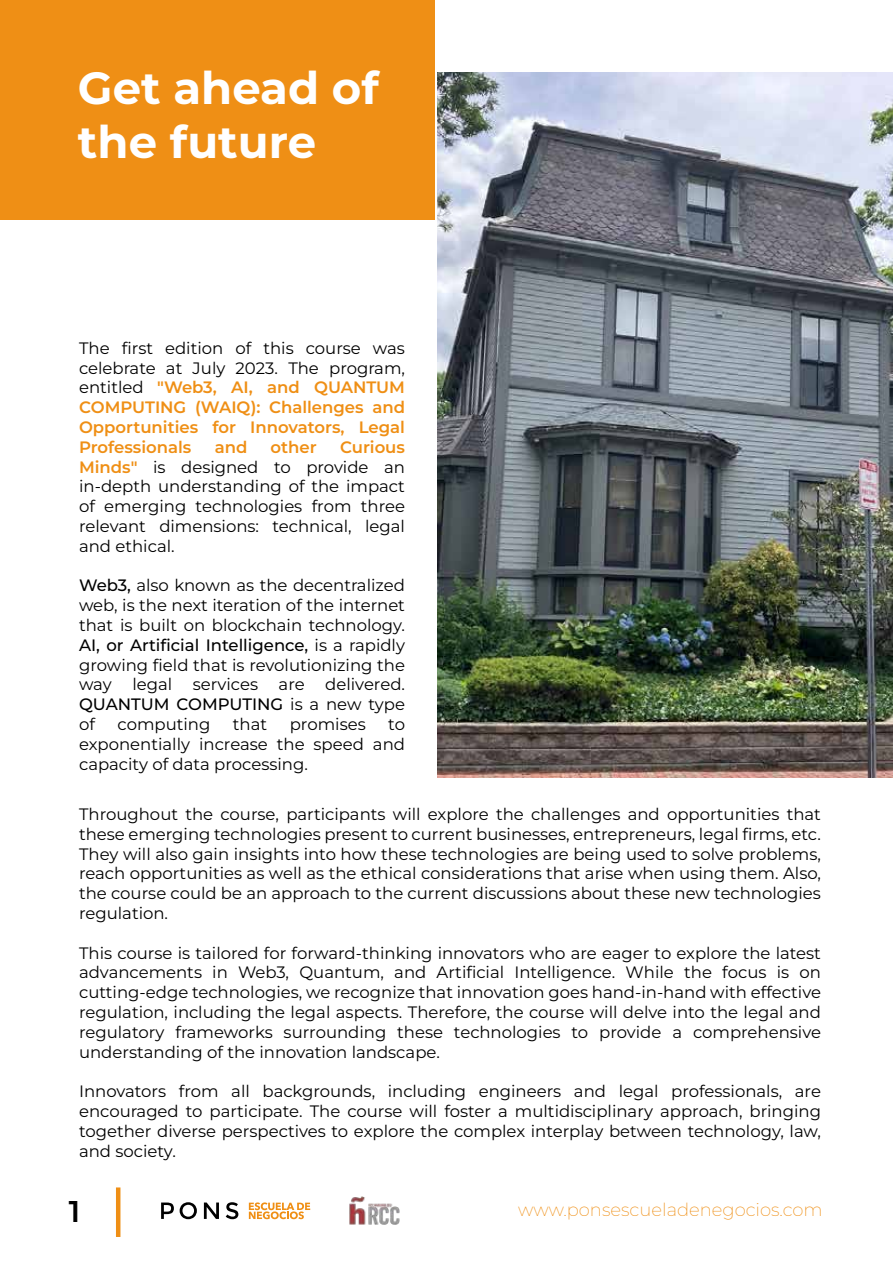
<style>
.page{position:relative;width:893px;height:1263px;background:#fff}
.page>*{position:absolute;margin:0;border:0;box-sizing:border-box;transform-origin:0 0}
.t1{font:700 45px/54px "Montserrat";color:#fff}
.t2{font:600 30px "Montserrat";color:#000}
.t3{font:200 18px "Montserrat";color:#ef8f15}
.t4{font:16.5px/19.8px "Montserrat";color:#000;text-align:justify}
.t5{font:600 16.5px/19.8px "Montserrat";color:#ef8f15;text-align:justify}
.s1{font-weight:400;color:#000}
.s2{font-weight:600;color:#ef8f15}
.s3{font-weight:500}
</style>
<div class="page">
<img style="left:437px;top:72px;width:456px;height:706px">
<div style="left:0;top:0;width:434px;height:219px;background:#ef8f15"></div>
<hr style="left:116px;top:1187px;width:4px;height:50px;background:#ef8f15">
<svg style="left:249px;top:1202px;width:61px;height:17px"></svg>
<svg style="left:161px;top:1202px;width:13px;height:17px"></svg>
<svg style="left:180px;top:1202px;width:17px;height:17px"></svg>
<svg style="left:204px;top:1202px;width:15px;height:17px"></svg>
<svg style="left:226px;top:1202px;width:12px;height:17px"></svg>
<img style="left:349px;top:1197px;width:51px;height:27px">
<h1 class="t1" style="left:78px;top:60px;width:302px">Get ahead of the future</h1>
<p class="t5" style="left:79px;top:338px;width:327px"><span class="s1">The first edition of this course was celebrate at July 2023. The program, entitled</span> "Web3, AI, and QUANTUM COMPUTING (WAIQ): Challenges and Opportunities for Innovators, Legal Professionals</p>
<p class="t4" style="left:79px;top:437px;width:327px;text-indent:261px"><span class="s2">Curious Minds"</span> is designed to provide an in-depth understanding of the impact of emerging technologies from three relevant dimensions: technical, legal and ethical.</p>
<p class="t4" style="left:79px;top:575px;width:327px"><span class="s3">Web3,</span> also known as the decentralized web, is the next iteration of the internet that is built on blockchain technology.<br><span class="s3">AI, or Artificial Intelligence,</span> is a rapidly growing field that is revolutionizing the way legal services are delivered.<br><span class="s3">QUANTUM COMPUTING</span> is a new type of</p>
<p class="t5" style="left:215px;top:437px;width:34px">and</p>
<p class="t5" style="left:271px;top:437px;width:48px">other</p>
<p class="t4" style="left:118px;top:714px;width:94px">computing</p>
<p class="t4" style="left:233px;top:714px;width:36px">that</p>
<p class="t4" style="left:290px;top:714px;width:77px">promises</p>
<p class="t4" style="left:79px;top:714px;width:327px;text-indent:309px">to exponentially increase the speed and capacity of data processing.</p>
<p class="t4" style="left:79px;top:804px;width:743px">Throughout the course, participants will explore the challenges and opportunities that these emerging technologies present to current businesses, entrepreneurs, legal firms, etc.<br>They will also gain insights into how these technologies are being used to solve problems, reach opportunities as well as the ethical considerations that arise when using them. Also, the course could be an approach to the current discussions about these new technologies regulation.</p>
<p class="t4" style="left:79px;top:942px;width:743px">This course is tailored for forward-thinking innovators who are eager to explore the latest advancements in Web3, Quantum, and Artificial Intelligence. While the focus is on cutting-edge technologies, we recognize that innovation goes hand-in-hand with effective regulation, including the legal aspects. Therefore, the course will delve into the legal and regulatory frameworks surrounding these technologies to provide a comprehensive understanding of the innovation landscape.</p>
<p class="t4" style="left:79px;top:1081px;width:743px">Innovators from all backgrounds, including engineers and legal professionals, are encouraged to participate. The course will foster a multidisciplinary approach, bringing together diverse perspectives to explore the complex interplay between technology, law, and society.</p>
<h2 class="t2" style="left:69px;top:1192px;width:13px">1</h2>
<p class="t3" style="left:518px;top:1197px;width:306px">www.ponsescueladenegocios.com</p>
</div>
